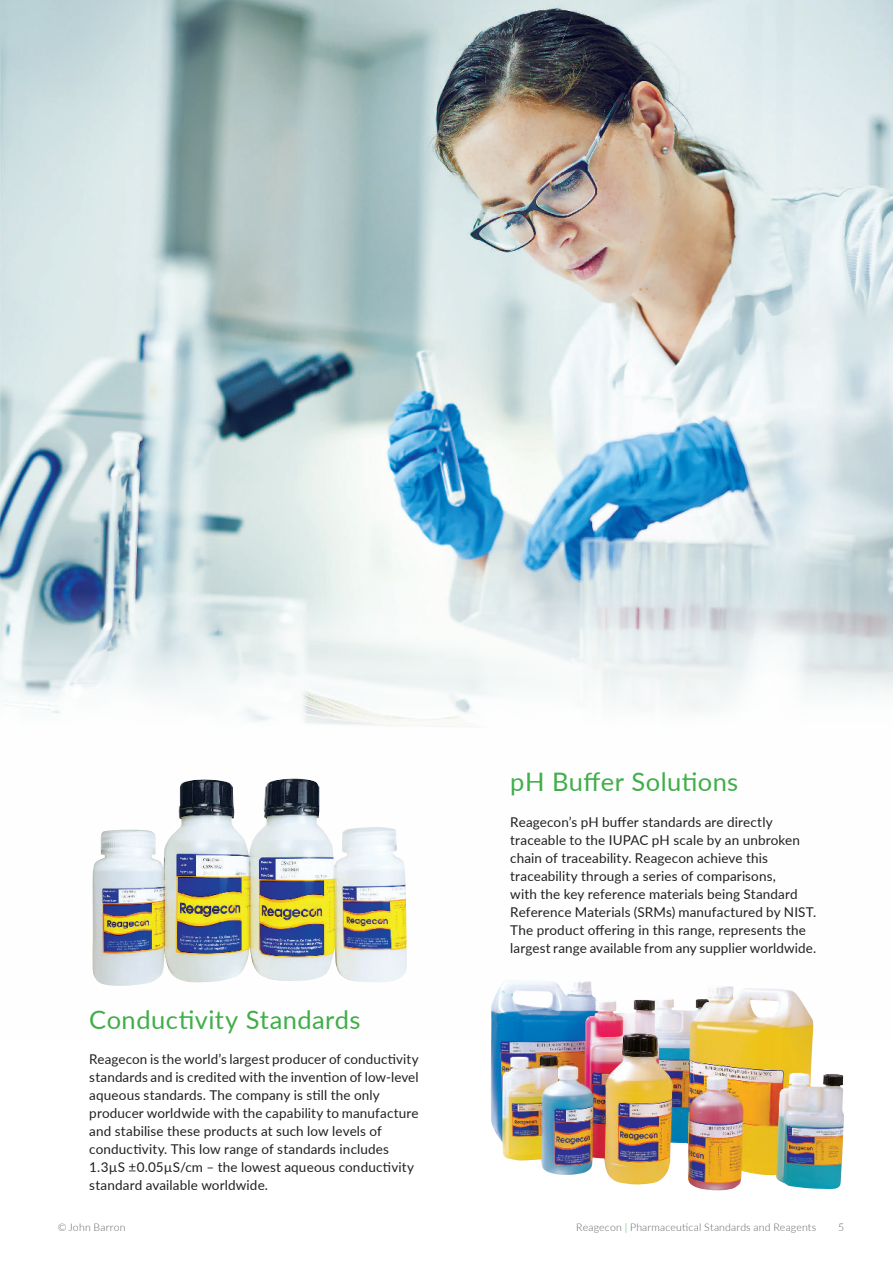
<style>
.page{position:relative;width:893px;height:1263px;background:#fff}
.page>*{position:absolute;margin:0;border:0;box-sizing:border-box;transform-origin:0 0}
.Reag_Body_Last_Line{font:25.5px "Lato";letter-spacing:.015em;color:#40ae49}
.Reag_Body_Last_Line-2{font:13.5px/18px "Lato";letter-spacing:.01em;color:#231f20}
.t1{font:300 10.5px "Lato";letter-spacing:.02em;color:#636366}
.s1{color:#40ae49}
</style>
<div class="page">
<img style="left:0;top:0;width:893px;height:727px">
<img style="left:490px;top:980px;width:354px;height:210px">
<img style="left:92px;top:778px;width:315px;height:208px">
<p class="Reag_Body_Last_Line" style="left:510px;top:763px;width:230px">pH Buffer Solutions</p>
<p class="Reag_Body_Last_Line" style="left:89px;top:1001px;width:273px">Conductivity Standards</p>
<p class="Reag_Body_Last_Line-2" style="left:89px;top:1050px;width:331px">Reagecon is the world’s largest producer of conductivity standards and is credited with the invention of low-level aqueous standards. The company is still the only producer worldwide with the capability to manufacture and stabilise these products at such low levels of conductivity. This low range of standards includes 1.3µS ±0.05µS/cm – the lowest aqueous conductivity standard available worldwide.</p>
<p class="Reag_Body_Last_Line-2" style="left:510px;top:812px;width:308px">Reagecon’s pH buffer standards are directly traceable to the IUPAC pH scale by an unbroken chain of traceability. Reagecon achieve this traceability through a series of comparisons,<br>with the key reference materials being Standard Reference Materials (SRMs) manufactured by NIST.<br>The product offering in this range, represents the largest range available from any supplier worldwide.</p>
<p class="t1" style="left:58px;top:1219px;width:69px">© John Barron</p>
<p class="t1" style="left:576px;top:1219px;width:242px">Reagecon <span class="s1">|</span> Pharmaceutical Standards and Reagents</p>
<p class="t1" style="left:838px;top:1219px;width:8px">5</p>
</div>
